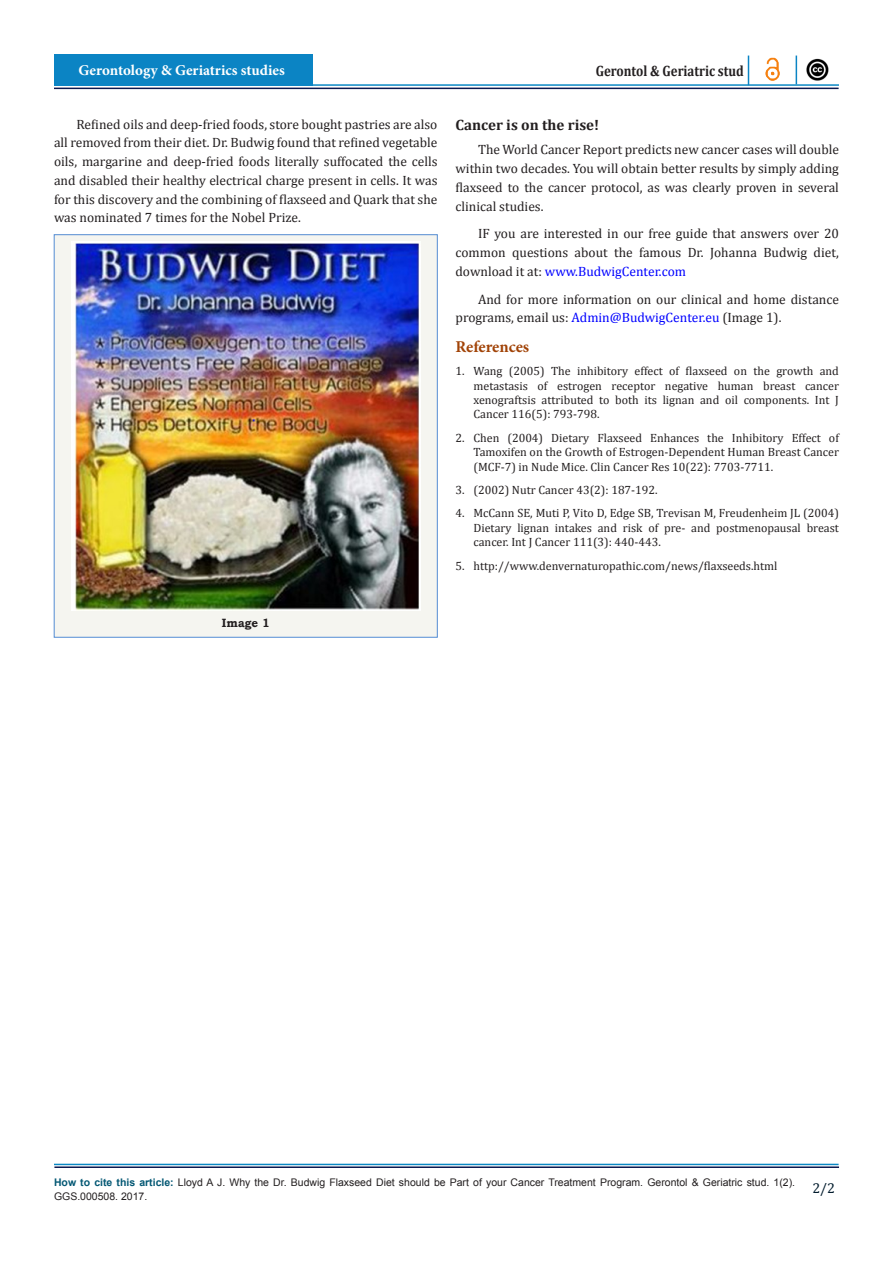
<style>
.page{position:relative;width:893px;height:1263px;background:#fff}
.page>*{position:absolute;margin:0;border:0;box-sizing:border-box;transform-origin:0 0}
.t1{font:700 16.5px "Minion Pro";letter-spacing:-.005em;color:#a14307}
.t2{font:700 15px "Minion Pro";color:#fff}
.t3{font:700 15px "Cambria";color:#231f20;scale:.86 1}
.t4{font:700 15px "Cambria";color:#231f20}
.t5{font:14.25px "Cambria";color:#021c2d}
.t6{font:13.5px/18.8px "Cambria";color:#231f20;text-align:justify}
.t7{font:12px/14.4px "Cambria";color:#231f20;text-align:justify}
.t8{font:700 12px "Bookman Old Style";color:#231f20;scale:.96 1}
.t9{font:10.5px/13.5px "Arial";color:#231f20}
.s1{color:#00f}
.s2{font-weight:700;color:#045874}
</style>
<div class="page">
<hr style="left:54px;top:1164px;width:785px;height:1px;background:#0b88c4">
<hr style="left:54px;top:1166px;width:785px;height:2px;background:#0b184f">
<hr style="left:54px;top:88px;width:785px;height:1px;background:#0b184f">
<hr style="left:206px;top:84px;width:633px;height:2px;background:#0b88c4">
<div style="left:54px;top:55px;width:258px;height:31px;background:#0b84c4"></div>
<svg style="left:748px;top:56px;width:1px;height:28px"></svg>
<svg style="left:796px;top:56px;width:1px;height:28px"></svg>
<img style="left:765px;top:58px;width:15px;height:23px">
<img style="left:806px;top:58px;width:22px;height:23px">
<div style="left:54px;top:235px;width:383px;height:402px;background:#f5f5f0"></div>
<div style="left:54px;top:234px;width:383px;height:403px;border:1px solid #548dd4"></div>
<img style="left:71px;top:242px;width:349px;height:369px">
<p class="t2" style="left:79px;top:60px;width:208px">Gerontology &amp; Geriatrics studies</p>
<p class="t6" style="left:54px;top:114px;width:385px;text-indent:22px">Refined oils and deep-fried foods, store bought pastries are also all removed from their diet. Dr. Budwig found that refined vegetable oils, margarine and deep-fried foods literally suffocated the cells and disabled their healthy electrical charge present in cells. It was for this discovery and the combining of flaxseed and Quark that she was nominated 7 times for the Nobel Prize.</p>
<p class="t8" style="left:222px;top:614px;width:51px">Image 1</p>
<p class="t3" style="left:596px;top:61px;width:174px">Gerontol &amp; Geriatric stud</p>
<p class="t4" style="left:455px;top:114px;width:145px">Cancer is on the rise!</p>
<p class="t6" style="left:455px;top:140px;width:385px;text-indent:22px">The World Cancer Report predicts new cancer cases will double within two decades. You will obtain better results by simply adding flaxseed to the cancer protocol, as was clearly proven in several clinical studies.</p>
<p class="t6" style="left:455px;top:224px;width:385px;text-indent:22px">IF you are interested in our free guide that answers over 20 common questions about the famous Dr. Johanna Budwig diet, download it at: <span class="s1">www.BudwigCenter.com</span></p>
<p class="t6" style="left:455px;top:290px;width:385px;text-indent:22px">And for more information on our clinical and home distance programs, email us: <span class="s1">Admin@BudwigCenter.eu</span> (Image 1).</p>
<p class="t1" style="left:455px;top:335px;width:75px">References</p>
<p class="t7" style="left:473px;top:364px;width:367px;text-indent:-18px">1. Wang (2005) The inhibitory effect of flaxseed on the growth and metastasis of estrogen receptor negative human breast cancer xenograftsis attributed to both its lignan and oil components. Int J Cancer 116(5): 793-798.</p>
<p class="t7" style="left:473px;top:430px;width:367px;text-indent:-18px">2. Chen (2004) Dietary Flaxseed Enhances the Inhibitory Effect of Tamoxifen on the Growth of Estrogen-Dependent Human Breast Cancer (MCF-7) in Nude Mice. Clin Cancer Res 10(22): 7703-7711.</p>
<p class="t7" style="left:455px;top:483px;width:204px">3. (2002) Nutr Cancer 43(2): 187-192.</p>
<p class="t7" style="left:473px;top:506px;width:367px;text-indent:-18px">4. McCann SE, Muti P, Vito D, Edge SB, Trevisan M, Freudenheim JL (2004)<br>Dietary lignan intakes and risk of pre- and postmenopausal breast cancer. Int J Cancer 111(3): 440-443.</p>
<p class="t7" style="left:455px;top:558px;width:323px">5. http://www.denvernaturopathic.com/news/flaxseeds.html</p>
<p class="t9" style="left:54px;top:1176px;width:743px"><span class="s2">How to cite this article:</span> Lloyd A J. Why the Dr. Budwig Flaxseed Diet should be Part of your Cancer Treatment Program. Gerontol &amp; Geriatric stud. 1(2).<br>GGS.000508. 2017.</p>
<p class="t5" style="left:812px;top:1180px;width:24px">2/2</p>
</div>
